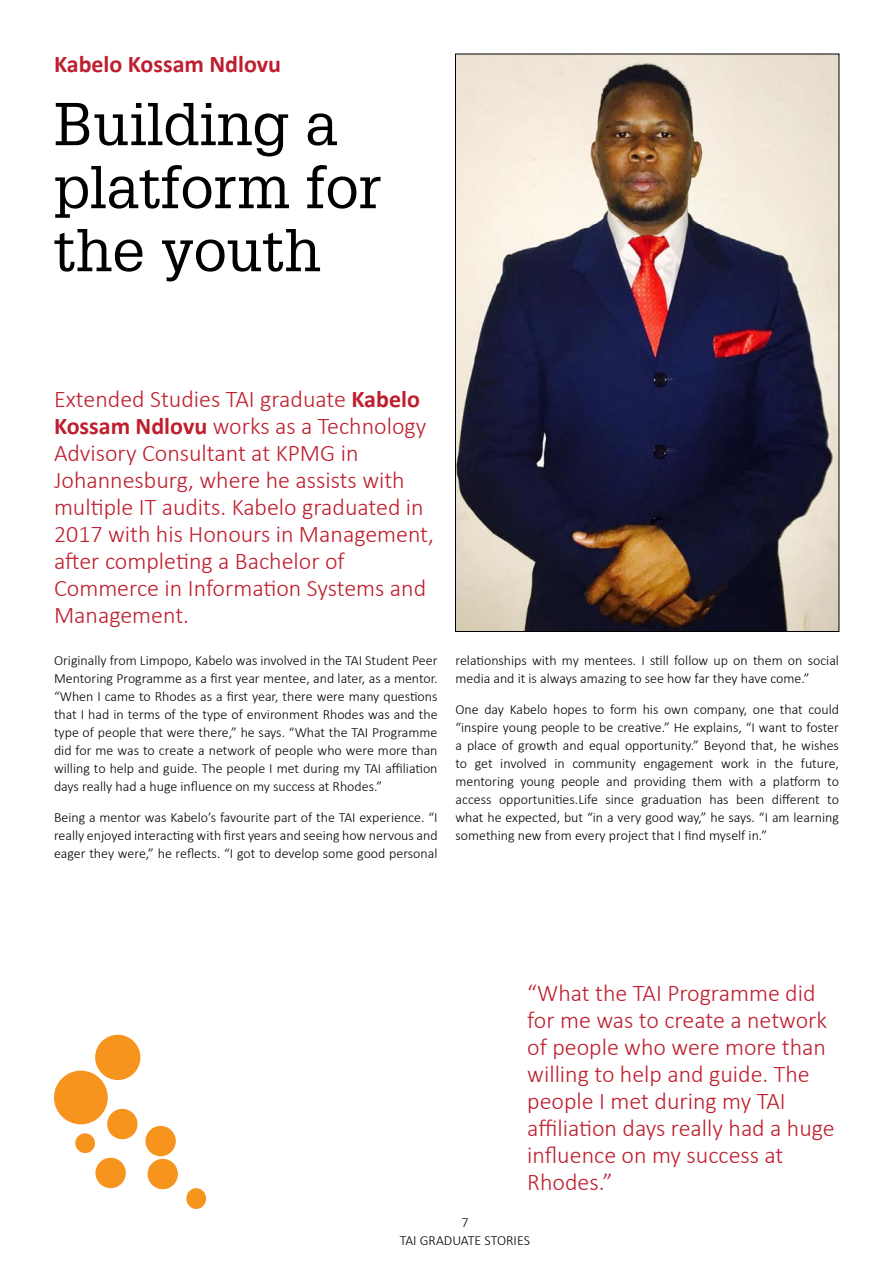
<style>
.page{position:relative;width:893px;height:1263px;background:#fff}
.page>*{position:absolute;margin:0;border:0;box-sizing:border-box;transform-origin:0 0}
.t1{font:58.95px/63px "Glypha LT Std";color:#000}
.t2{font:300 24px/27px "Calibri";color:#be1e2d}
.t3{font:700 24px "Calibri";color:#be1e2d}
.t4{font:300 13.95px/18px "Calibri";color:#000;text-align:justify}
.s1{font-weight:700}
</style>
<div class="page">
<img style="left:457px;top:56px;width:380px;height:574px">
<div style="left:107px;top:1109px;width:31px;height:30px;background:#f7941e;border-radius:50%"></div>
<div style="left:95px;top:1158px;width:31px;height:30px;background:#f7941e;border-radius:50%"></div>
<div style="left:148px;top:1159px;width:30px;height:30px;background:#f7941e;border-radius:50%"></div>
<div style="left:186px;top:1188px;width:20px;height:21px;background:#f7941e;border-radius:50%"></div>
<div style="left:95px;top:1035px;width:45px;height:45px;background:#f7941e;border-radius:50%"></div>
<div style="left:145px;top:1126px;width:31px;height:30px;background:#f7941e;border-radius:50%"></div>
<div style="left:54px;top:1070px;width:54px;height:54px;background:#f7941e;border-radius:50%"></div>
<div style="left:75px;top:1133px;width:20px;height:20px;background:#f7941e;border-radius:50%"></div>
<h2 class="t3" style="left:54px;top:49px;width:229px">Kabelo Kossam Ndlovu</h2>
<h1 class="t1" style="left:54px;top:91px;width:329px">Building a platform for the youth</h1>
<p class="t2" style="left:54px;top:385px;width:382px">Extended Studies TAI graduate <span class="s1">Kabelo Kossam Ndlovu</span> works as a Technology Advisory Consultant at KPMG in Johannesburg, where he assists with multiple IT audits. Kabelo graduated in 2017 with his Honours in Management, after completing a Bachelor of Commerce in Information Systems and Management.</p>
<p class="t4" style="left:54px;top:651px;width:385px">Originally from Limpopo, Kabelo was involved in the TAI Student Peer Mentoring Programme as a first year mentee, and later, as a mentor. “When I came to Rhodes as a first year, there were many questions that I had in terms of the type of environment Rhodes was and the type of people that were there,” he says. “What the TAI Programme did for me was to create a network of people who were more than willing to help and guide. The people I met during my TAI affiliation days really had a huge influence on my success at Rhodes.”</p>
<p class="t4" style="left:54px;top:808px;width:385px">Being a mentor was Kabelo’s favourite part of the TAI experience. “I really enjoyed interacting with first years and seeing how nervous and eager they were,” he reflects. “I got to develop some good personal</p>
<p class="t4" style="left:455px;top:651px;width:385px">relationships with my mentees. I still follow up on them on social media and it is always amazing to see how far they have come.”</p>
<p class="t4" style="left:455px;top:700px;width:385px">One day Kabelo hopes to form his own company, one that could “inspire young people to be creative.” He explains, “I want to foster a place of growth and equal opportunity.” Beyond that, he wishes to get involved in community engagement work in the future, mentoring young people and providing them with a platform to access opportunities.Life since graduation has been different to what he expected, but “in a very good way,” he says. “I am learning something new from every project that I find myself in.”</p>
<h2 class="t2" style="left:527px;top:979px;width:309px">“What the TAI Programme did for me was to create a network of people who were more than willing to help and guide. The people I met during my TAI affiliation days really had a huge influence on my success at<br>Rhodes.”</h2>
<p class="t4" style="left:400px;top:1213px;width:132px;text-align:center">7<br>TAI GRADUATE STORIES</p>
</div>
